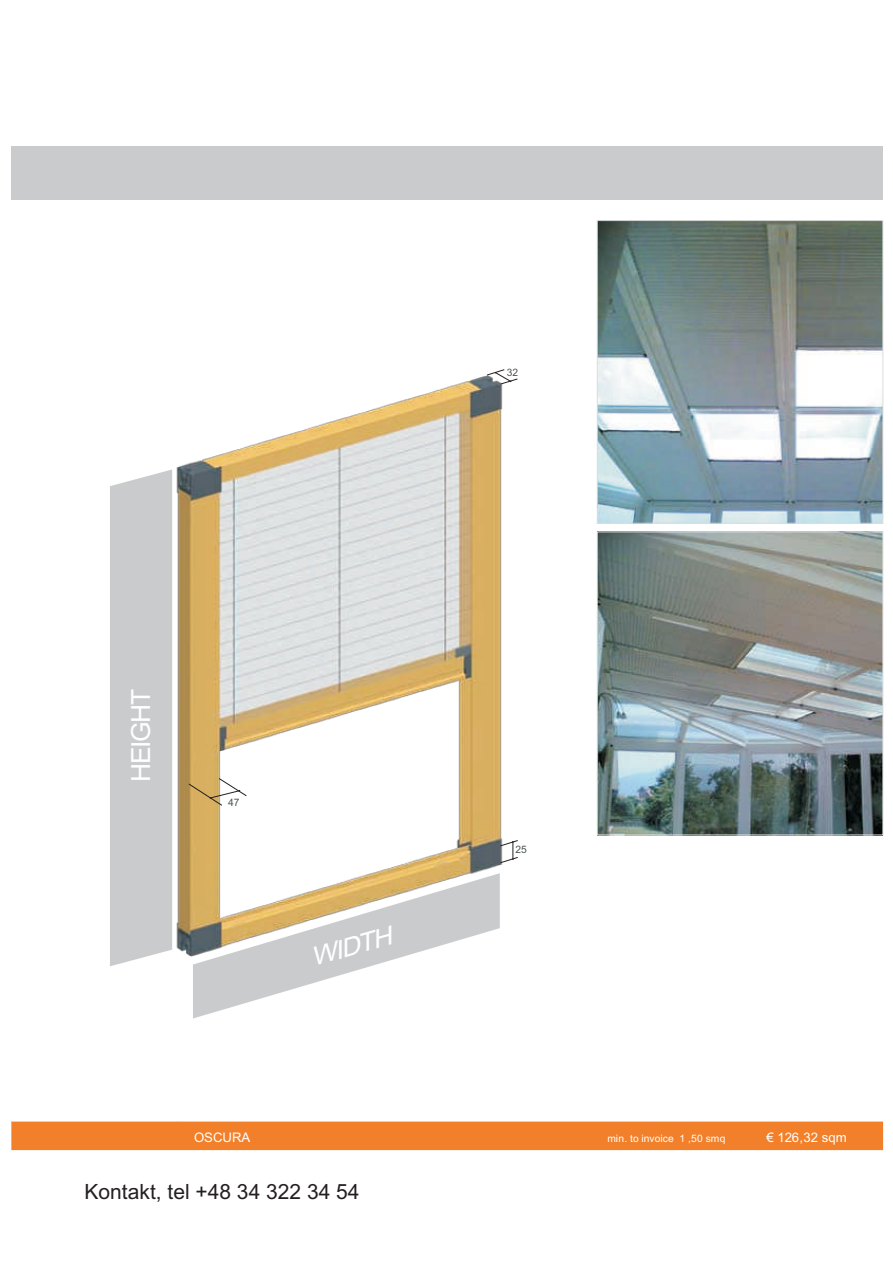
<style>
.page{position:relative;width:893px;height:1263px;background:#fff}
.page>*{position:absolute;margin:0;border:0;box-sizing:border-box;transform-origin:0 0}
.t1{font:26.4px "Arial";letter-spacing:-.05em;color:#fff}
.t2{font:italic 25.35px "Arial";color:#fff;scale:1.08 1}
.t3{font:21px "Arial";color:#231f20}
.t4{font:13.2px "Arial";color:#fff}
.t5{font:10.2px "Arial";letter-spacing:.005em;color:#fff}
.t6{font:10.2px "Arial";color:#4b5455}
</style>
<div class="page">
<div style="left:11px;top:146px;width:872px;height:54px;background:#cacbcd"></div>
<div style="left:11px;top:1122px;width:872px;height:28px;background:#f2802a"></div>
<img style="left:599px;top:222px;width:282px;height:299px">
<div style="left:597px;top:220px;width:286px;height:303px;border:1px solid #dbddde"></div>
<img style="left:599px;top:534px;width:282px;height:299px">
<div style="left:597px;top:532px;width:286px;height:303px;border:1px solid #dbddde"></div>
<img style="left:248px;top:375px;width:255px;height:385px">
<svg style="left:110px;top:446px;width:284px;height:520px;background:#d6d0c4"></svg>
<svg style="left:166px;top:760px;width:361px;height:371px"></svg>
<svg style="left:487px;top:369px;width:31px;height:15px"></svg>
<p class="t6" style="left:507px;top:368px;width:13px">32</p>
<p class="t1" style="left:131px;top:782px;width:94px;rotate:-90deg">HEIGHT</p>
<p class="t6" style="left:228px;top:799px;width:13px">47</p>
<p class="t2" style="left:308px;top:949px;width:79px;rotate:-16deg">WIDTH</p>
<p class="t1" style="left:267px;top:966px;width:67px;rotate:-16deg">BASE</p>
<p class="t6" style="left:515px;top:845px;width:13px">25</p>
<p class="t4" style="left:194px;top:1132px;width:58px">OSCURA</p>
<p class="t5" style="left:607px;top:1134px;width:119px">min. to invoice 1 ,50 smq</p>
<p class="t4" style="left:767px;top:1132px;width:82px">€ 126,32 sqm</p>
<p class="t3" style="left:85px;top:1183px;width:276px">Kontakt, tel +48 34 322 34 54</p>
</div>
